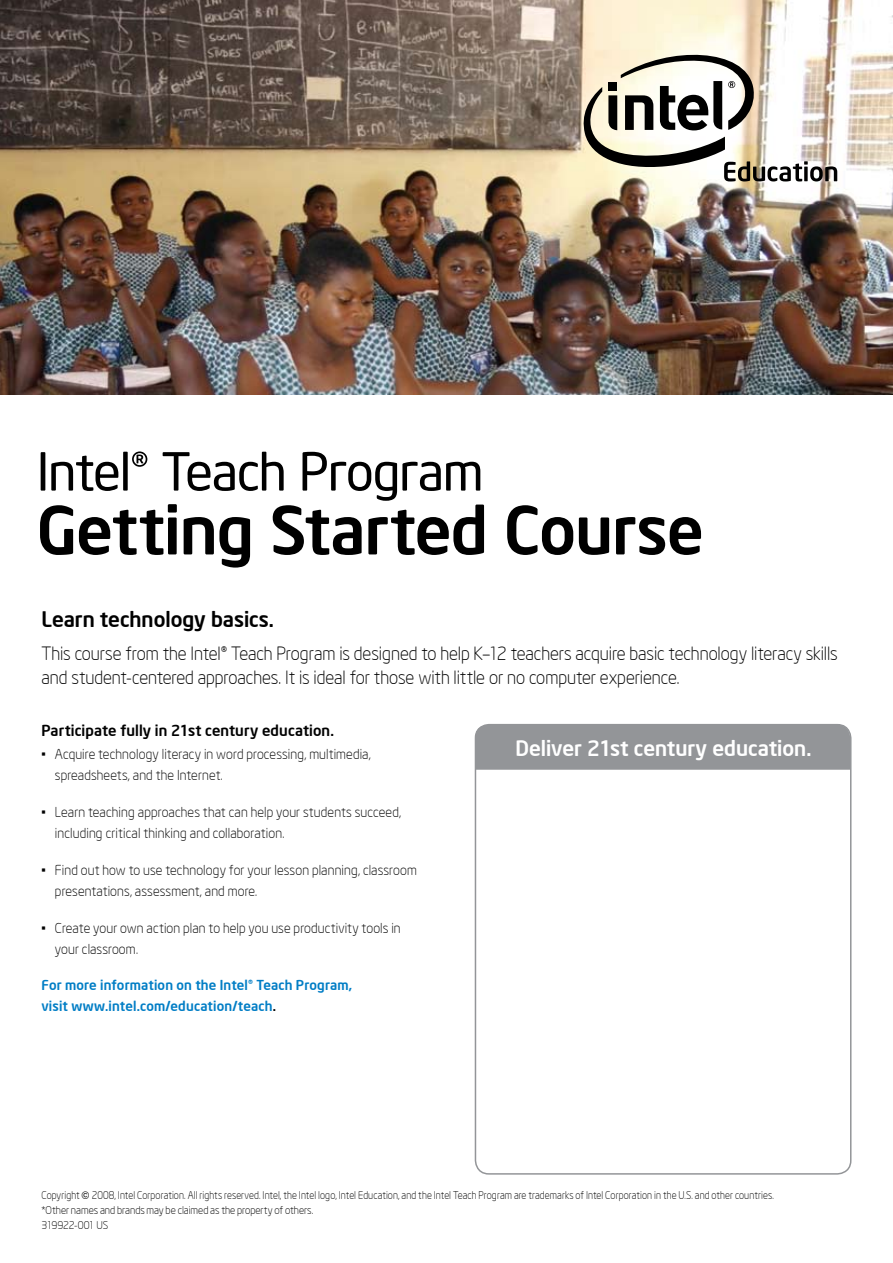
<style>
.page{position:relative;width:893px;height:1263px;background:#fff}
.page>*{position:absolute;margin:0;border:0;box-sizing:border-box;transform-origin:0 0}
.t1{font:500 65.55px "Neo Sans Intel";letter-spacing:-.01em;color:#000}
.t2{font:51.75px "Neo Sans Intel";letter-spacing:-.01em;color:#000}
.t3{font:500 21px "Neo Sans Intel";color:#fff}
.t4{font:500 21px "Neo Sans Intel";color:#000}
.t5{font:300 18px/24px "Neo Sans Intel";letter-spacing:-.005em;color:#000}
.t6{font:500 15px "Neo Sans Intel";letter-spacing:.01em;color:#000}
.t7{font:300 13.5px/21px "Neo Sans Intel";letter-spacing:.01em;color:#000}
.t8{font:500 13.5px/21px "Neo Sans Intel";letter-spacing:.015em;color:#007dc5}
.t9{font:300 10.5px/15px "Neo Sans Intel";letter-spacing:.005em;color:#000;scale:.95 1}
.s1{color:#000}
.s2{font-family:"Helvetica";font-weight:400}
</style>
<div class="page">
<img style="left:0;top:0;width:893px;height:394px">
<div style="left:475px;top:724px;width:376px;height:451px;border:2px solid #939598;border-radius:14px"></div>
<div style="left:475px;top:725px;width:375px;height:45px;background:#939598"></div>
<svg style="left:580px;top:45px;width:257px;height:136px"></svg>
<h2 class="t2" style="left:37px;top:440px;width:448px">Intel® Teach Program</h2>
<h1 class="t1" style="left:37px;top:489px;width:668px">Getting Started Course</h1>
<h3 class="t4" style="left:41px;top:606px;width:234px">Learn technology basics.</h3>
<h3 class="t5" style="left:41px;top:641px;width:798px">This course from the Intel® Teach Program is designed to help K–12 teachers acquire basic technology literacy skills and student-centered approaches. It is ideal for those with little or no computer experience.</h3>
<p class="t6" style="left:41px;top:721px;width:294px">Participate fully in 21st century education.</p>
<p class="t7" style="left:55px;top:744px;width:317px;text-indent:-14px">• Acquire technology literacy in word processing, multimedia, spreadsheets, and the Internet.</p>
<p class="t7" style="left:55px;top:802px;width:348px;text-indent:-14px">• Learn teaching approaches that can help your students succeed, including critical thinking and collaboration.</p>
<p class="t7" style="left:55px;top:859px;width:363px;text-indent:-14px">• Find out how to use technology for your lesson planning, classroom presentations, assessment, and more.</p>
<p class="t7" style="left:55px;top:917px;width:347px;text-indent:-14px">• Create your own action plan to help you use productivity tools in your classroom.</p>
<p class="t8" style="left:41px;top:974px;width:312px">For more information on the Intel® Teach Program, visit www.intel.com/education/teach<span class="s1">.</span></p>
<h3 class="t3" style="left:515px;top:735px;width:297px">Deliver 21st century education.</h3>
<p class="t9" style="left:41px;top:1188px;width:772px">Copyright <span class="s2">©</span> 2008, Intel Corporation. All rights reserved. Intel, the Intel logo, Intel Education, and the Intel Teach Program are trademarks of Intel Corporation in the U.S. and other countries. *Other names and brands may be claimed as the property of others.<br>319922-001 US</p>
</div>
